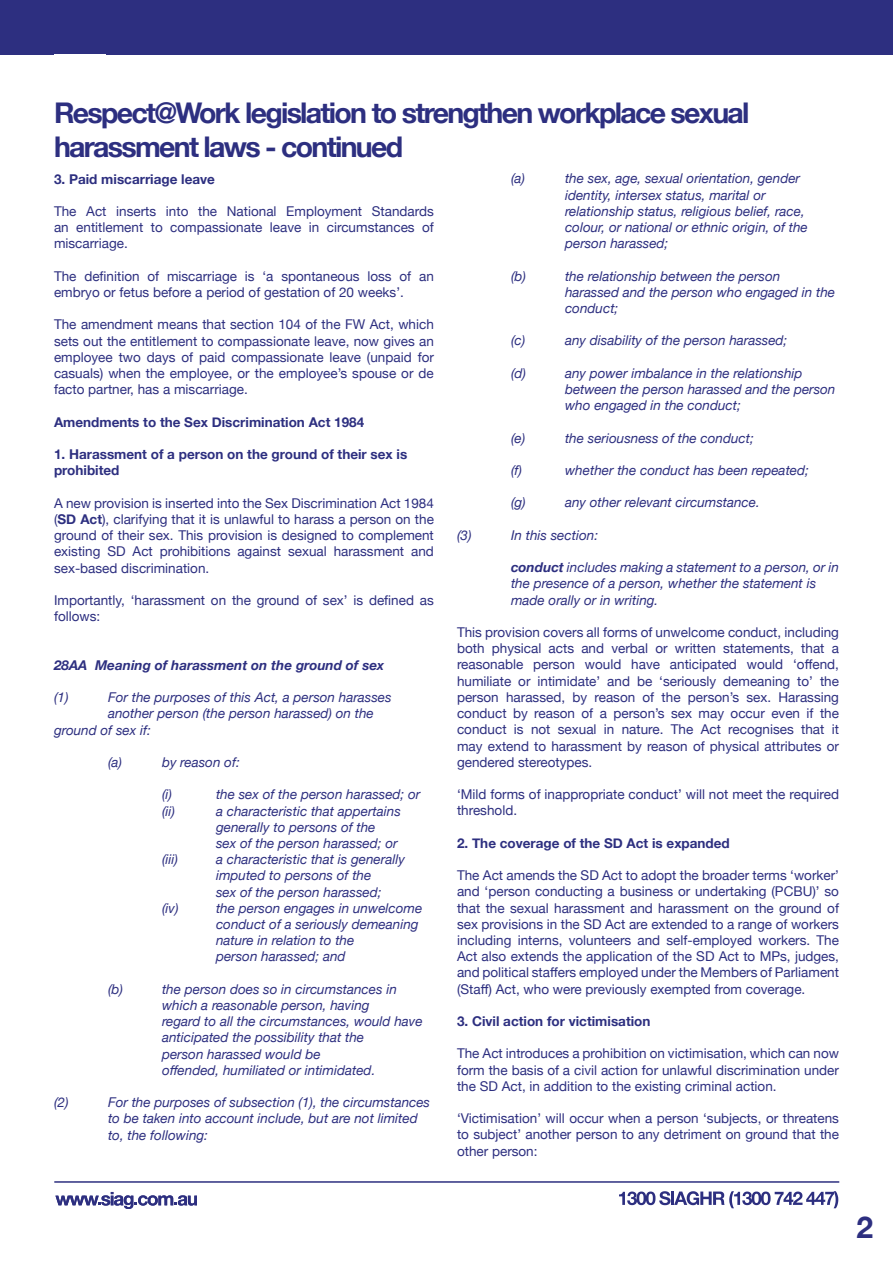
<style>
.page{position:relative;width:893px;height:1263px;background:#fff}
.page>*{position:absolute;margin:0;border:0;box-sizing:border-box;transform-origin:0 0}
.t1{font:700 30px "Helvetica Neue";color:#2d2f80}
.t2{font:700 28.5px/34.2px "Helvetica Neue";letter-spacing:-.06em;color:#2d2f80}
.t3{font:13.5px/16.2px "Helvetica Neue";color:#2d2f80;text-align:justify}
.t4{font:italic 13.5px/16.2px "Helvetica Neue";color:#2d2f80}
.t5{font:700 13.5px/16.2px "Helvetica Neue";color:#2d2f80}
.t6{font:italic 700 13.5px "Helvetica Neue";color:#2d2f80}
.s1{font-weight:700}
</style>
<div class="page">
<div style="left:0;top:0;width:893px;height:54px;background:#2d2f80"></div>
<svg style="left:619px;top:1191px;width:219px;height:17px"></svg>
<svg style="left:55px;top:1192px;width:142px;height:17px"></svg>
<hr style="left:54px;top:1181px;width:785px;height:2px;background:#2d2f80">
<h2 class="t2" style="left:54px;top:96px;width:697px">Respect@Work legislation to strengthen workplace sexual harassment laws - continued</h2>
<p class="t5" style="left:54px;top:171px;width:162px">3. Paid miscarriage leave</p>
<p class="t3" style="left:54px;top:204px;width:381px">The Act inserts into the National Employment Standards an entitlement to compassionate leave in circumstances of miscarriage.</p>
<p class="t3" style="left:54px;top:269px;width:381px">The definition of miscarriage is ‘a spontaneous loss of an embryo or fetus before a period of gestation of 20 weeks’.</p>
<p class="t3" style="left:54px;top:317px;width:381px">The amendment means that section 104 of the FW Act, which sets out the entitlement to compassionate leave, now gives an employee two days of paid compassionate leave (unpaid for casuals) when the employee, or the employee’s spouse or de facto partner, has a miscarriage.</p>
<p class="t5" style="left:54px;top:414px;width:312px">Amendments to the Sex Discrimination Act 1984</p>
<p class="t5" style="left:54px;top:446px;width:355px">1. Harassment of a person on the ground of their sex is prohibited</p>
<p class="t3" style="left:54px;top:496px;width:381px">A new provision is inserted into the Sex Discrimination Act 1984 (<span class="s1">SD Act</span>), clarifying that it is unlawful to harass a person on the ground of their sex. This provision is designed to complement existing SD Act prohibitions against sexual harassment and sex-based discrimination.</p>
<p class="t3" style="left:54px;top:593px;width:381px">Importantly, ‘harassment on the ground of sex’ is defined as follows:</p>
<p class="t6" style="left:54px;top:654px;width:332px">28AA Meaning of harassment on the ground of sex</p>
<p class="t4" style="left:54px;top:690px;width:16px">(1)</p>
<p class="t4" style="left:108px;top:690px;width:285px">For the purposes of this Act, a person harasses</p>
<p class="t4" style="left:108px;top:706px;width:267px">another person (the person harassed) on the</p>
<p class="t4" style="left:54px;top:722px;width:98px">ground of sex if:</p>
<p class="t4" style="left:108px;top:755px;width:15px">(a)</p>
<p class="t4" style="left:162px;top:755px;width:79px">by reason of:</p>
<p class="t4" style="left:162px;top:787px;width:11px">(i)</p>
<p class="t4" style="left:216px;top:787px;width:206px">the sex of the person harassed; or</p>
<p class="t4" style="left:162px;top:803px;width:14px">(ii)</p>
<p class="t4" style="left:216px;top:803px;width:186px">a characteristic that appertains generally to persons of the<br>sex of the person harassed; or</p>
<p class="t4" style="left:162px;top:852px;width:17px">(iii)</p>
<p class="t4" style="left:216px;top:852px;width:190px">a characteristic that is generally imputed to persons of the<br>sex of the person harassed;</p>
<p class="t4" style="left:162px;top:901px;width:18px">(iv)</p>
<p class="t4" style="left:216px;top:901px;width:208px">the person engages in unwelcome conduct of a seriously demeaning nature in relation to the<br>person harassed; and</p>
<p class="t4" style="left:108px;top:982px;width:16px">(b)</p>
<p class="t4" style="left:162px;top:982px;width:262px">the person does so in circumstances in which a reasonable person, having<br>regard to all the circumstances, would have anticipated the possibility that the<br>person harassed would be<br>offended, humiliated or intimidated.</p>
<p class="t4" style="left:54px;top:1095px;width:16px">(2)</p>
<p class="t4" style="left:108px;top:1095px;width:324px">For the purposes of subsection (1), the circumstances to be taken into account include, but are not limited to, the following:</p>
<p class="t4" style="left:511px;top:171px;width:15px">(a)</p>
<p class="t4" style="left:565px;top:171px;width:244px">the sex, age, sexual orientation, gender identity, intersex status, marital or relationship status, religious belief, race, colour, or national or ethnic origin, of the person harassed;</p>
<p class="t4" style="left:511px;top:268px;width:16px">(b)</p>
<p class="t4" style="left:565px;top:268px;width:271px">the relationship between the person harassed and the person who engaged in the conduct;</p>
<p class="t4" style="left:511px;top:333px;width:16px">(c)</p>
<p class="t4" style="left:565px;top:333px;width:224px">any disability of the person harassed;</p>
<p class="t4" style="left:511px;top:366px;width:16px">(d)</p>
<p class="t4" style="left:565px;top:366px;width:272px">any power imbalance in the relationship between the person harassed and the person who engaged in the conduct;</p>
<p class="t4" style="left:511px;top:430px;width:16px">(e)</p>
<p class="t4" style="left:565px;top:430px;width:190px">the seriousness of the conduct;</p>
<p class="t4" style="left:511px;top:463px;width:12px">(f)</p>
<p class="t4" style="left:565px;top:463px;width:245px">whether the conduct has been repeated;</p>
<p class="t4" style="left:511px;top:495px;width:16px">(g)</p>
<p class="t4" style="left:565px;top:495px;width:196px">any other relevant circumstance.</p>
<p class="t4" style="left:457px;top:528px;width:16px">(3)</p>
<p class="t4" style="left:511px;top:528px;width:89px">In this section:</p>
<p class="t4" style="left:511px;top:560px;width:329px"><span class="s1">conduct</span> includes making a statement to a person, or in the presence of a person, whether the statement is made orally or in writing.</p>
<p class="t3" style="left:457px;top:625px;width:383px">This provision covers all forms of unwelcome conduct, including both physical acts and verbal or written statements, that a reasonable person would have anticipated would ‘offend, humiliate or intimidate’ and be ‘seriously demeaning to’ the person harassed, by reason of the person’s sex. Harassing conduct by reason of a person’s sex may occur even if the conduct is not sexual in nature. The Act recognises that it may extend to harassment by reason of physical attributes or gendered stereotypes.</p>
<p class="t3" style="left:457px;top:787px;width:383px">‘Mild forms of inappropriate conduct’ will not meet the required threshold.</p>
<p class="t5" style="left:457px;top:835px;width:274px">2. The coverage of the SD Act is expanded</p>
<p class="t3" style="left:457px;top:868px;width:383px">The Act amends the SD Act to adopt the broader terms ‘worker’ and ‘person conducting a business or undertaking (PCBU)’ so that the sexual harassment and harassment on the ground of sex provisions in the SD Act are extended to a range of workers including interns, volunteers and self-employed workers. The Act also extends the application of the SD Act to MPs, judges, and political staffers employed under the Members of Parliament (Staff) Act, who were previously exempted from coverage.</p>
<p class="t5" style="left:457px;top:1013px;width:195px">3. Civil action for victimisation</p>
<p class="t3" style="left:457px;top:1046px;width:383px">The Act introduces a prohibition on victimisation, which can now form the basis of a civil action for unlawful discrimination under the SD Act, in addition to the existing criminal action.</p>
<p class="t3" style="left:457px;top:1111px;width:383px">‘Victimisation’ will occur when a person ‘subjects, or threatens to subject’ another person to any detriment on ground that the other person:</p>
<h1 class="t1" style="left:856px;top:1204px;width:18px">2</h1>
</div>
